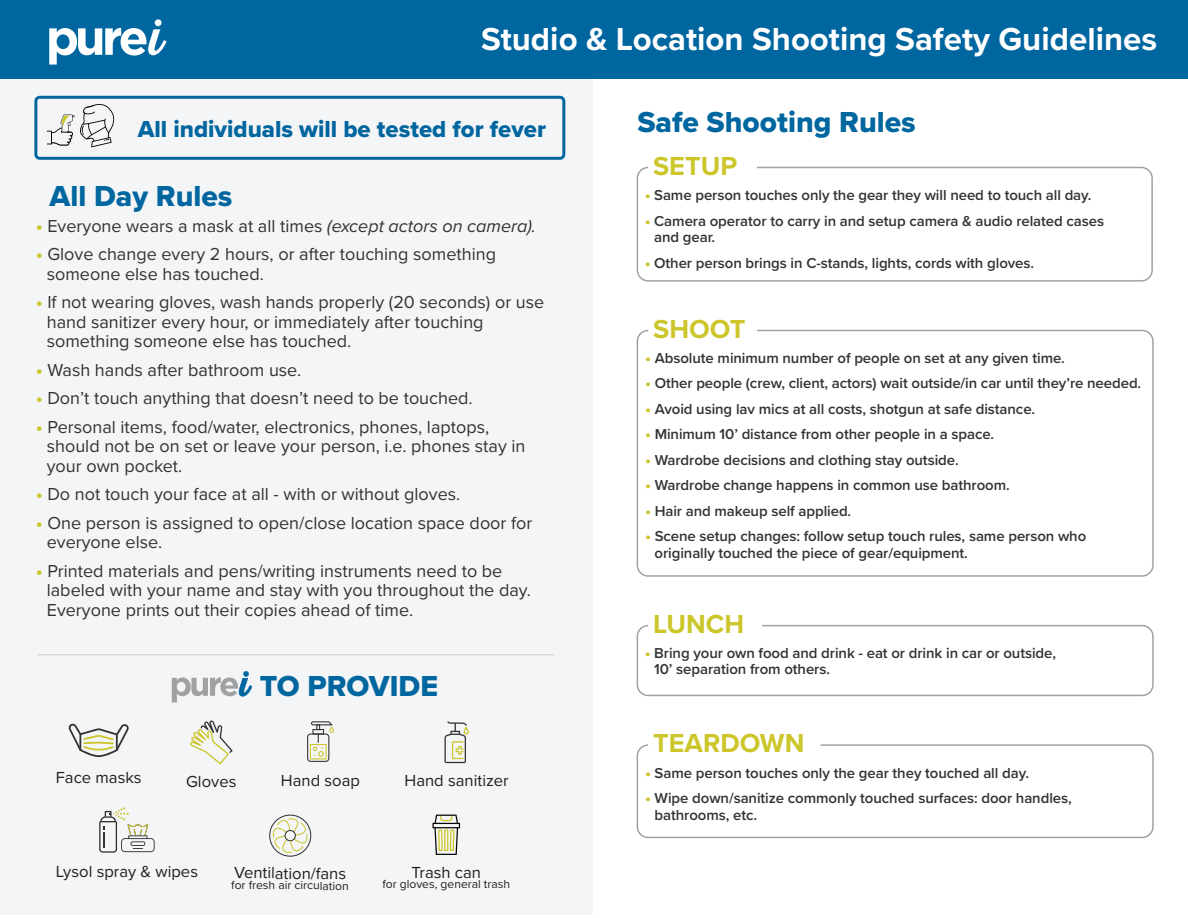
<style>
.page{position:relative;width:1188px;height:918px;background:#fff}
.page>*{position:absolute;margin:0;border:0;box-sizing:border-box;transform-origin:0 0}
.t1{font:700 33px "Proxima Nova";color:#fff}
.t2{font:30px "Proxima Nova Extrabld";color:#0066a0}
.t3{font:700 27px "Proxima Nova";color:#ccc62b}
.t4{font:24px "Proxima Nova Extrabld";color:#0066a0}
.t5{font:18px/19.5px "Proxima Nova";color:#323333}
.t6{font:16.65px "Proxima Nova";color:#231f20}
.t7{font:600 15px/16.5px "Proxima Nova";letter-spacing:-.005em;color:#323333}
.t8{font:12.15px "Proxima Nova";color:#231f20}
.s1{font-weight:900;color:#ccc62b}
.s2{font-style:italic}
</style>
<div class="page">
<div style="left:0;top:73px;width:593px;height:842px;background:#f4f5f6"></div>
<div style="left:34px;top:96px;width:531px;height:64px;border:3px solid #0066a0;border-radius:4px"></div>
<hr style="left:38px;top:655px;width:516px;height:1px;background:#cbcbcb">
<div style="left:637px;top:625px;width:517px;height:71px;border:2px solid #9fa1a3;border-radius:11px"></div>
<div style="left:637px;top:744px;width:517px;height:94px;border:2px solid #9fa1a3;border-radius:11px"></div>
<div style="left:637px;top:330px;width:517px;height:247px;border:2px solid #9fa1a3;border-radius:11px"></div>
<div style="left:0;top:0;width:1188px;height:79px;background:#0066a0"></div>
<svg style="left:49px;top:19px;width:118px;height:46px"></svg>
<svg style="left:172px;top:671px;width:80px;height:31px"></svg>
<svg style="left:68px;top:724px;width:61px;height:33px"></svg>
<svg style="left:190px;top:720px;width:43px;height:44px"></svg>
<svg style="left:307px;top:721px;width:27px;height:41px"></svg>
<svg style="left:445px;top:721px;width:24px;height:42px"></svg>
<svg style="left:99px;top:807px;width:56px;height:46px"></svg>
<svg style="left:432px;top:815px;width:28px;height:40px"></svg>
<svg style="left:269px;top:815px;width:42px;height:42px"></svg>
<div style="left:637px;top:167px;width:516px;height:115px;border:2px solid #9fa1a3;border-radius:11px"></div>
<svg style="left:47px;top:104px;width:68px;height:43px"></svg>
<h1 class="t1" style="left:481px;top:14px;width:677px">Studio &amp; Location Shooting Safety Guidelines</h1>
<h3 class="t4" style="left:138px;top:111px;width:410px">All individuals will be tested for fever</h3>
<h2 class="t2" style="left:50px;top:173px;width:184px">All Day Rules</h2>
<p class="t5" style="left:36px;top:215px;width:501px"><span class="s1">•</span> Everyone wears a mask at all times <span class="s2">(except actors on camera).</span></p>
<p class="t5" style="left:47px;top:244px;width:451px;text-indent:-10px"><span class="s1">•</span> Glove change every 2 hours, or after touching something someone else has touched.</p>
<p class="t5" style="left:47px;top:292px;width:499px;text-indent:-10px"><span class="s1">•</span> If not wearing gloves, wash hands properly (20 seconds) or use hand sanitizer every hour, or immediately after touching something someone else has touched.</p>
<p class="t5" style="left:36px;top:359px;width:267px"><span class="s1">•</span> Wash hands after bathroom use.</p>
<p class="t5" style="left:36px;top:388px;width:438px"><span class="s1">•</span> Don’t touch anything that doesn’t need to be touched.</p>
<p class="t5" style="left:47px;top:416px;width:480px;text-indent:-10px"><span class="s1">•</span> Personal items, food/water, electronics, phones, laptops, should not be on set or leave your person, i.e. phones stay in your own pocket.</p>
<p class="t5" style="left:36px;top:484px;width:426px"><span class="s1">•</span> Do not touch your face at all - with or without gloves.</p>
<p class="t5" style="left:47px;top:512px;width:487px;text-indent:-10px"><span class="s1">•</span> One person is assigned to open/close location space door for everyone else.</p>
<p class="t5" style="left:47px;top:560px;width:486px;text-indent:-10px"><span class="s1">•</span> Printed materials and pens/writing instruments need to be labeled with your name and stay with you throughout the day.<br>Everyone prints out their copies ahead of time.</p>
<h2 class="t2" style="left:260px;top:664px;width:180px">TO PROVIDE</h2>
<p class="t6" style="left:56px;top:766px;width:87px">Face masks</p>
<p class="t6" style="left:186px;top:769px;width:52px">Gloves</p>
<p class="t6" style="left:281px;top:768px;width:81px">Hand soap</p>
<p class="t6" style="left:405px;top:768px;width:106px">Hand sanitizer</p>
<p class="t6" style="left:56px;top:859px;width:144px">Lysol spray &amp; wipes</p>
<p class="t6" style="left:412px;top:860px;width:71px">Trash can</p>
<p class="t8" style="left:382px;top:875px;width:129px">for gloves, general trash</p>
<p class="t6" style="left:234px;top:860px;width:114px;rotate:1deg">Ventilation/fans</p>
<p class="t8" style="left:232px;top:875px;width:119px;rotate:1deg">for fresh air circulation</p>
<h2 class="t2" style="left:637px;top:100px;width:280px">Safe Shooting Rules</h2>
<h3 class="t3" style="left:653px;top:146px;width:86px">SETUP</h3>
<p class="t7" style="left:645px;top:187px;width:448px"><span class="s1">•</span> Same person touches only the gear they will need to touch all day.</p>
<p class="t7" style="left:654px;top:212px;width:452px;text-indent:-9px"><span class="s1">•</span> Camera operator to carry in and setup camera &amp; audio related cases and gear.</p>
<p class="t7" style="left:645px;top:254px;width:391px"><span class="s1">•</span> Other person brings in C-stands, lights, cords with gloves.</p>
<h3 class="t3" style="left:653px;top:309px;width:94px">SHOOT</h3>
<p class="t7" style="left:646px;top:349px;width:421px"><span class="s1">•</span> Absolute minimum number of people on set at any given time.</p>
<p class="t7" style="left:646px;top:375px;width:497px"><span class="s1">•</span> Other people (crew, client, actors) wait outside/in car until they’re needed.</p>
<p class="t7" style="left:646px;top:400px;width:391px"><span class="s1">•</span> Avoid using lav mics at all costs, shotgun at safe distance.</p>
<p class="t7" style="left:646px;top:426px;width:350px"><span class="s1">•</span> Minimum 10’ distance from other people in a space.</p>
<p class="t7" style="left:646px;top:451px;width:315px"><span class="s1">•</span> Wardrobe decisions and clothing stay outside.</p>
<p class="t7" style="left:646px;top:477px;width:366px"><span class="s1">•</span> Wardrobe change happens in common use bathroom.</p>
<p class="t7" style="left:646px;top:502px;width:207px"><span class="s1">•</span> Hair and makeup self applied.</p>
<p class="t7" style="left:655px;top:528px;width:433px;text-indent:-9px"><span class="s1">•</span> Scene setup changes: follow setup touch rules, same person who originally touched the piece of gear/equipment.</p>
<h3 class="t3" style="left:653px;top:604px;width:93px">LUNCH</h3>
<p class="t7" style="left:654px;top:644px;width:404px;text-indent:-9px"><span class="s1">•</span> Bring your own food and drink - eat or drink in car or outside,<br>10’ separation from others.</p>
<h3 class="t3" style="left:653px;top:723px;width:153px">TEARDOWN</h3>
<p class="t7" style="left:646px;top:764px;width:385px"><span class="s1">•</span> Same person touches only the gear they touched all day.</p>
<p class="t7" style="left:655px;top:790px;width:419px;text-indent:-9px"><span class="s1">•</span> Wipe down/sanitize commonly touched surfaces: door handles, bathrooms, etc.</p>
</div>
